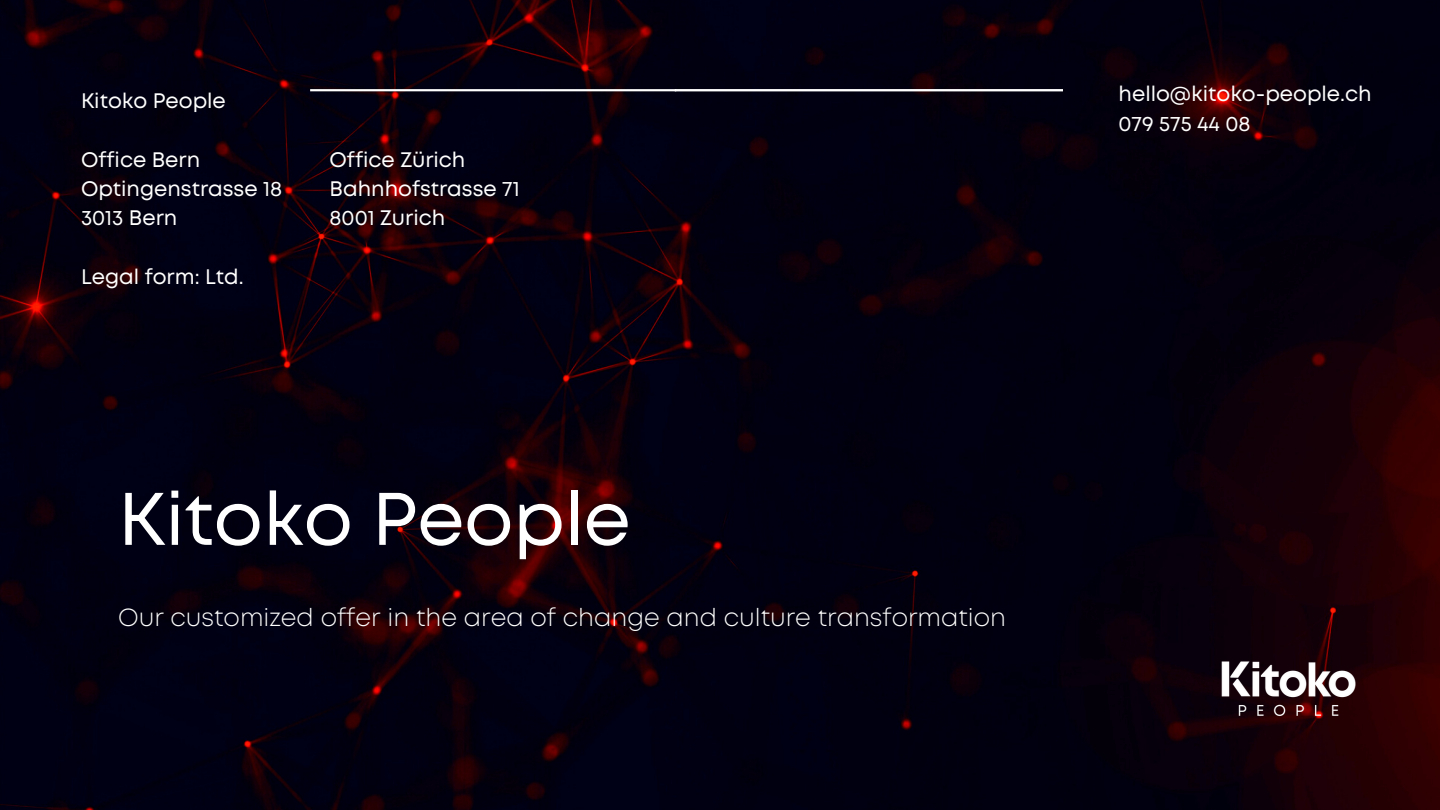
<style>
.page{position:relative;width:1440px;height:810px;background:#fff}
.page>*{position:absolute;margin:0;border:0;box-sizing:border-box;transform-origin:0 0}
.t1{font:74.2px "Mont";color:#fff}
.t2{font:300 24.8px "Mont";color:#fff}
.t3{font:21px "Mont";color:#fff}
</style>
<div class="page">
<img style="left:0;top:0;width:1440px;height:810px">
<svg style="left:310px;top:89px;width:753px;height:2px"></svg>
<img style="left:1218px;top:652px;width:141px;height:78px">
<p class="t3" style="left:81px;top:93px;width:146px">Kitoko People</p>
<p class="t3" style="left:81px;top:152px;width:121px">Office Bern</p>
<p class="t3" style="left:81px;top:181px;width:203px">Optingenstrasse 18</p>
<p class="t3" style="left:81px;top:210px;width:98px">3013 Bern</p>
<p class="t3" style="left:81px;top:269px;width:164px">Legal form: Ltd.</p>
<p class="t3" style="left:330px;top:152px;width:137px">Office Zürich</p>
<p class="t3" style="left:330px;top:181px;width:192px">Bahnhofstrasse 71</p>
<p class="t3" style="left:330px;top:210px;width:117px">8001 Zurich</p>
<p class="t1" style="left:118px;top:491px;width:514px">Kitoko People</p>
<p class="t2" style="left:118px;top:608px;width:889px">Our customized offer in the area of change and culture transformation</p>
<p class="t3" style="left:1119px;top:86px;width:255px">hello@kitoko-people.ch</p>
<p class="t3" style="left:1119px;top:115px;width:133px">079 575 44 08</p>
</div>
